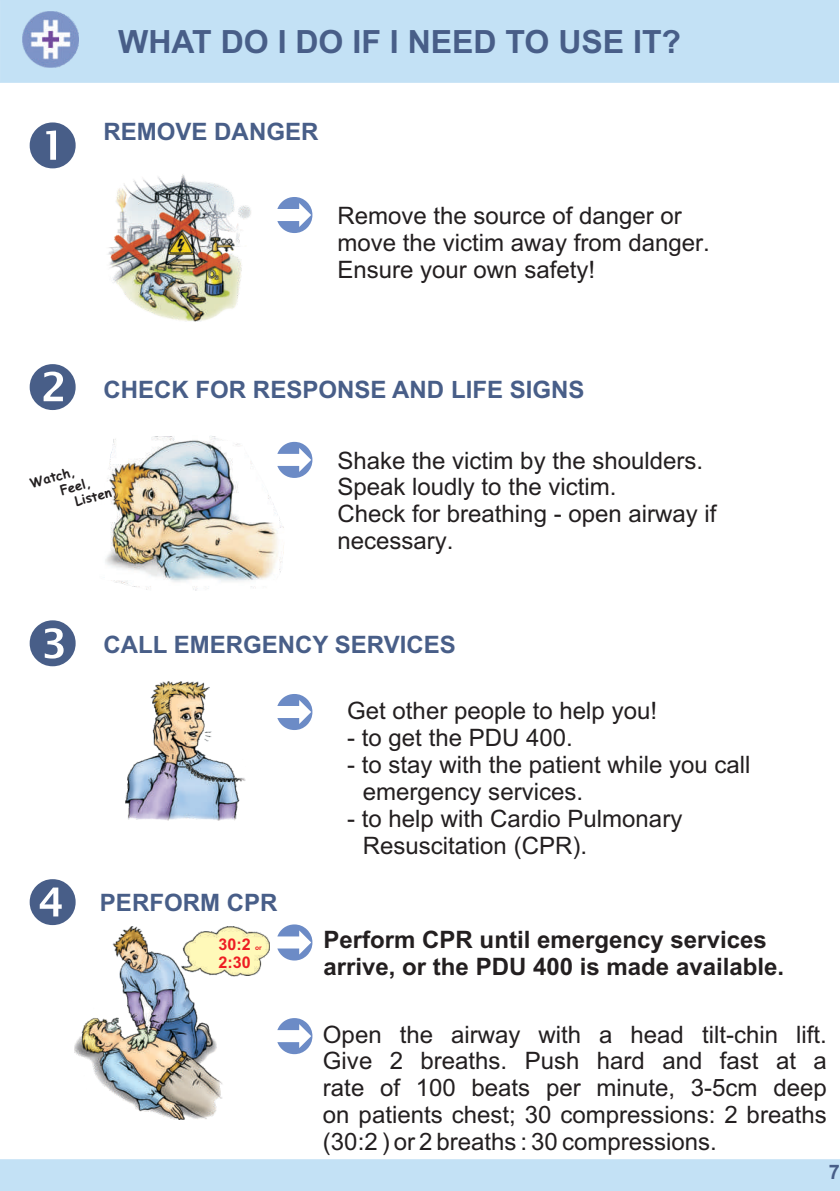
<style>
.page{position:relative;width:840px;height:1191px;background:#fff}
.page>*{position:absolute;margin:0;border:0;box-sizing:border-box;transform-origin:0 0}
.t1{font:700 32px "Arial";color:#485e88}
.t2{font:24px/26.8px "Arial";color:#231f20}
.t3{font:700 24px "Arial";color:#485e88}
.t4{font:700 24px/26.8px "Arial";color:#231f20}
.t5{font:700 20px "Arial";color:#485e88}
.t6{font:700 16.2px "Arial";color:#ee1d23}
.t7{font:700 13px "Comic Sans MS";color:#231f20}
.t8{font:700 6.6px "Arial";color:#ee1d23}
</style>
<div class="page">
<div style="left:0;top:0;width:838px;height:83px;background:#c3e1f5"></div>
<img style="left:22px;top:11px;width:57px;height:56px">
<div style="left:0;top:1159px;width:839px;height:32px;background:#c3e1f5"></div>
<svg style="left:30px;top:122px;width:46px;height:46px"></svg>
<img style="left:108px;top:174px;width:143px;height:148px">
<svg style="left:277px;top:197px;width:35px;height:36px"></svg>
<svg style="left:30px;top:364px;width:46px;height:46px"></svg>
<img style="left:105px;top:436px;width:179px;height:154px">
<svg style="left:277px;top:442px;width:35px;height:36px"></svg>
<svg style="left:30px;top:620px;width:46px;height:46px"></svg>
<svg style="left:30px;top:879px;width:46px;height:46px"></svg>
<img style="left:126px;top:681px;width:119px;height:139px">
<svg style="left:277px;top:694px;width:35px;height:36px"></svg>
<img style="left:75px;top:926px;width:194px;height:193px">
<svg style="left:277px;top:1018px;width:35px;height:36px"></svg>
<svg style="left:277px;top:924px;width:35px;height:36px"></svg>
<h1 class="t1" style="left:118px;top:30px;width:564px">WHAT DO I DO IF I NEED TO USE IT?</h1>
<p class="t3" style="left:103px;top:122px;width:216px">REMOVE DANGER</p>
<p class="t2" style="left:337px;top:205px;width:374px">Remove the source of danger or move the victim away from danger.<br>Ensure your own safety!</p>
<p class="t3" style="left:103px;top:380px;width:482px">CHECK FOR RESPONSE AND LIFE SIGNS</p>
<p class="t7" style="left:29px;top:477px;width:48px;rotate:-15deg">Watch,</p>
<p class="t7" style="left:59px;top:485px;width:33px;rotate:-15deg">Feel,</p>
<p class="t7" style="left:74px;top:496px;width:39px;rotate:-15deg">Lis n</p>
<p class="t2" style="left:337px;top:449px;width:380px">Shake the victim by the shoulders.<br>Speak loudly to the victim.<br>Check for breathing - open airway if necessary.</p>
<p class="t3" style="left:103px;top:636px;width:354px">CALL EMERGENCY SERVICES</p>
<p class="t3" style="left:100px;top:893px;width:179px">PERFORM CPR</p>
<p class="t6" style="left:218px;top:938px;width:34px">30:2</p>
<p class="t8" style="left:255px;top:945px;width:8px">or</p>
<p class="t6" style="left:218px;top:956px;width:34px">2:30</p>
<p class="t2" style="left:347px;top:700px;width:311px">Get other people to help you!</p>
<p class="t2" style="left:347px;top:726px;width:227px">- to get the PDU 400.</p>
<p class="t2" style="left:362px;top:753px;width:389px;text-indent:-16px">- to stay with the patient while you call emergency services.</p>
<p class="t2" style="left:362px;top:807px;width:321px;text-indent:-16px">- to help with Cardio Pulmonary<br>Resuscitation (CPR).</p>
<p class="t4" style="left:323px;top:928px;width:462px">Perform CPR until emergency services arrive, or the PDU 400 is made available.</p>
<p class="t2" style="left:323px;top:1023px;width:505px;text-align:justify">Open the airway with a head tilt-chin lift.<br>Give 2 breaths. Push hard and fast at a rate of 100 beats per minute, 3-5cm deep on patients chest; 30 compressions: 2 breaths (30:2 ) or 2 breaths : 30 compressions.</p>
<p class="t5" style="left:828px;top:1164px;width:13px">7</p>
</div>
